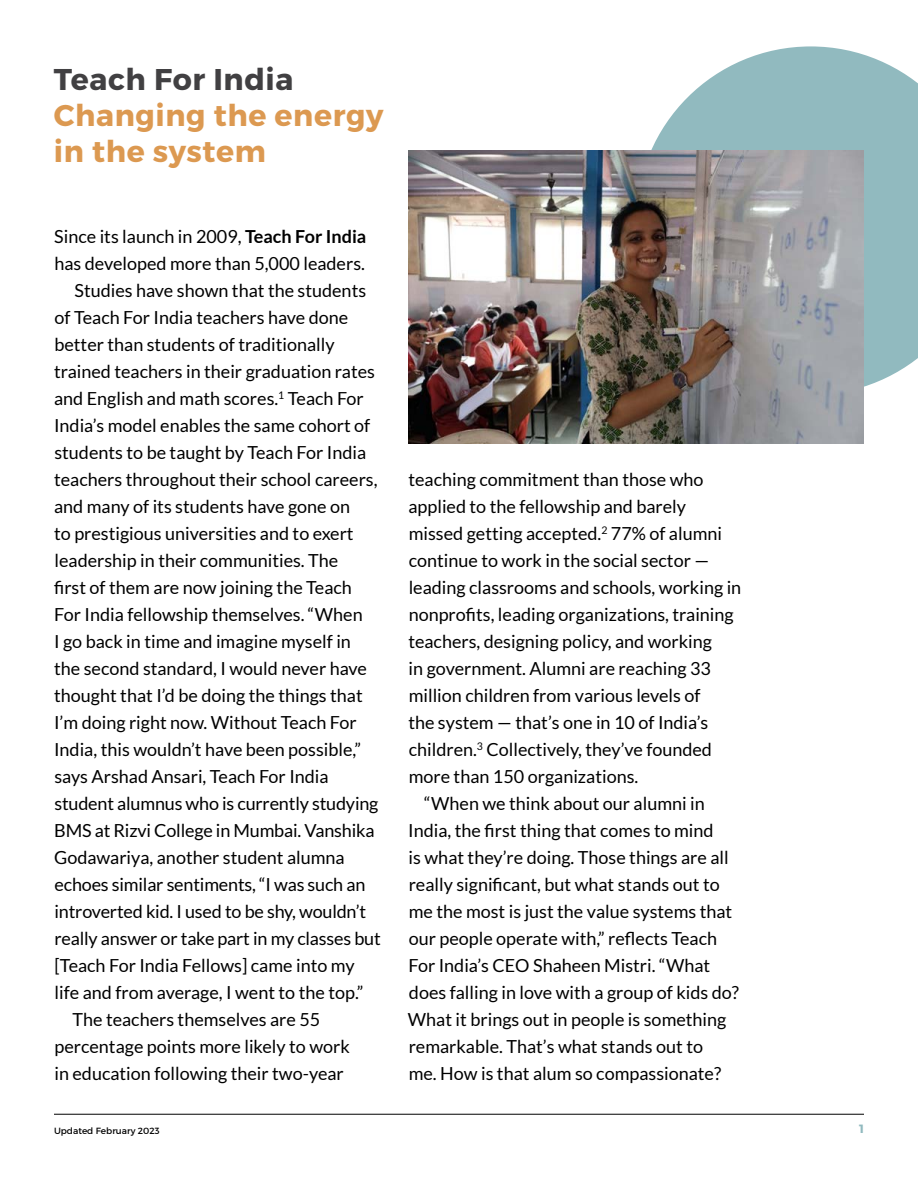
<style>
.page{position:relative;width:918px;height:1188px;background:#fff}
.page>*{position:absolute;margin:0;border:0;box-sizing:border-box;transform-origin:0 0}
.t1{font:700 30px/36px "Montserrat";letter-spacing:.02em;color:#dc9951}
.t2{font:700 30px "Montserrat";letter-spacing:.02em;color:#414042}
.t3{font:18px "Lato";color:#000}
.t4{font:700 12px "Montserrat";color:#91babf}
.t5{font:9px "Montserrat";color:#000}
.s1{font-weight:700}
</style>
<div class="page">
<hr style="left:54px;top:1114px;width:810px;height:1px;background:#000">
<svg style="left:651px;top:46px;width:267px;height:341px;fill:#91babf"></svg>
<img style="left:408px;top:150px;width:456px;height:294px">
<h1 class="t2" style="left:54px;top:61px;width:241px">Teach For India</h1>
<h1 class="t1" style="left:54px;top:98px;width:331px">Changing the energy in the system</h1>
<p class="t3" style="left:54px;top:226px;width:314px">Since its launch in 2009, <span class="s1">Teach For India</span></p>
<p class="t3" style="left:54px;top:253px;width:312px">has developed more than 5,000 leaders.</p>
<p class="t3" style="left:74px;top:280px;width:293px">Studies have shown that the students</p>
<p class="t3" style="left:55px;top:307px;width:295px">of Teach For India teachers have done</p>
<p class="t3" style="left:54px;top:334px;width:282px">better than students of traditionally</p>
<p class="t3" style="left:54px;top:361px;width:322px">trained teachers in their graduation rates</p>
<p class="t3" style="left:54px;top:388px;width:311px">and English and math scores.<sup>1</sup> Teach For</p>
<p class="t3" style="left:54px;top:415px;width:318px">India’s model enables the same cohort of</p>
<p class="t3" style="left:54px;top:442px;width:313px">students to be taught by Teach For India</p>
<p class="t3" style="left:54px;top:469px;width:325px">teachers throughout their school careers,</p>
<p class="t3" style="left:54px;top:496px;width:298px">and many of its students have gone on</p>
<p class="t3" style="left:54px;top:523px;width:301px">to prestigious universities and to exert</p>
<p class="t3" style="left:55px;top:550px;width:285px">leadership in their communities. The</p>
<p class="t3" style="left:54px;top:577px;width:299px">first of them are now joining the Teach</p>
<p class="t3" style="left:54px;top:604px;width:310px">For India fellowship themselves. “When</p>
<p class="t3" style="left:54px;top:631px;width:298px">I go back in time and imagine myself in</p>
<p class="t3" style="left:54px;top:658px;width:314px">the second standard, I would never have</p>
<p class="t3" style="left:54px;top:685px;width:310px">thought that I’d be doing the things that</p>
<p class="t3" style="left:54px;top:712px;width:304px">I’m doing right now. Without Teach For</p>
<p class="t3" style="left:54px;top:739px;width:308px">India, this wouldn’t have been possible,”</p>
<p class="t3" style="left:54px;top:766px;width:276px">says Arshad Ansari, Teach For India</p>
<p class="t3" style="left:54px;top:793px;width:326px">student alumnus who is currently studying</p>
<p class="t3" style="left:54px;top:820px;width:322px">BMS at Rizvi College in Mumbai. Vanshika</p>
<p class="t3" style="left:54px;top:847px;width:292px">Godawariya, another student alumna</p>
<p class="t3" style="left:55px;top:874px;width:312px">echoes similar sentiments, “I was such an</p>
<p class="t3" style="left:54px;top:901px;width:313px">introverted kid. I used to be shy, wouldn’t</p>
<p class="t3" style="left:55px;top:928px;width:328px">really answer or take part in my classes but</p>
<p class="t3" style="left:55px;top:955px;width:302px">[Teach For India Fellows] came into my</p>
<p class="t3" style="left:55px;top:982px;width:310px">life and from average, I went to the top.”</p>
<p class="t3" style="left:72px;top:1009px;width:249px">The teachers themselves are 55</p>
<p class="t3" style="left:55px;top:1036px;width:297px">percentage points more likely to work</p>
<p class="t3" style="left:54px;top:1063px;width:291px">in education following their two-year</p>
<p class="t5" style="left:54px;top:1125px;width:107px">Updated February 2023</p>
<p class="t3" style="left:408px;top:469px;width:297px">teaching commitment than those who</p>
<p class="t3" style="left:408px;top:496px;width:279px">applied to the fellowship and barely</p>
<p class="t3" style="left:409px;top:523px;width:315px">missed getting accepted.<sup>2</sup> 77% of alumni</p>
<p class="t3" style="left:409px;top:550px;width:302px">continue to work in the social sector —</p>
<p class="t3" style="left:409px;top:577px;width:334px">leading classrooms and schools, working in</p>
<p class="t3" style="left:409px;top:604px;width:327px">nonprofits, leading organizations, training</p>
<p class="t3" style="left:408px;top:631px;width:305px">teachers, designing policy, and working</p>
<p class="t3" style="left:409px;top:658px;width:304px">in government. Alumni are reaching 33</p>
<p class="t3" style="left:409px;top:685px;width:293px">million children from various levels of</p>
<p class="t3" style="left:408px;top:712px;width:302px">the system — that’s one in 10 of India’s</p>
<p class="t3" style="left:409px;top:739px;width:305px">children.<sup>3</sup> Collectively, they’ve founded</p>
<p class="t3" style="left:409px;top:766px;width:231px">more than 150 organizations.</p>
<p class="t3" style="left:424px;top:793px;width:282px">“When we think about our alumni in</p>
<p class="t3" style="left:408px;top:820px;width:307px">India, the first thing that comes to mind</p>
<p class="t3" style="left:409px;top:847px;width:322px">is what they’re doing. Those things are all</p>
<p class="t3" style="left:409px;top:874px;width:313px">really significant, but what stands out to</p>
<p class="t3" style="left:409px;top:901px;width:325px">me the most is just the value systems that</p>
<p class="t3" style="left:409px;top:928px;width:310px">our people operate with,” reflects Teach</p>
<p class="t3" style="left:408px;top:955px;width:303px">For India’s CEO Shaheen Mistri. “What</p>
<p class="t3" style="left:409px;top:982px;width:332px">does falling in love with a group of kids do?</p>
<p class="t3" style="left:408px;top:1009px;width:320px">What it brings out in people is something</p>
<p class="t3" style="left:409px;top:1036px;width:296px">remarkable. That’s what stands out to</p>
<p class="t3" style="left:409px;top:1063px;width:314px">me. How is that alum so compassionate?</p>
<p class="t4" style="left:859px;top:1122px;width:6px">1</p>
</div>
